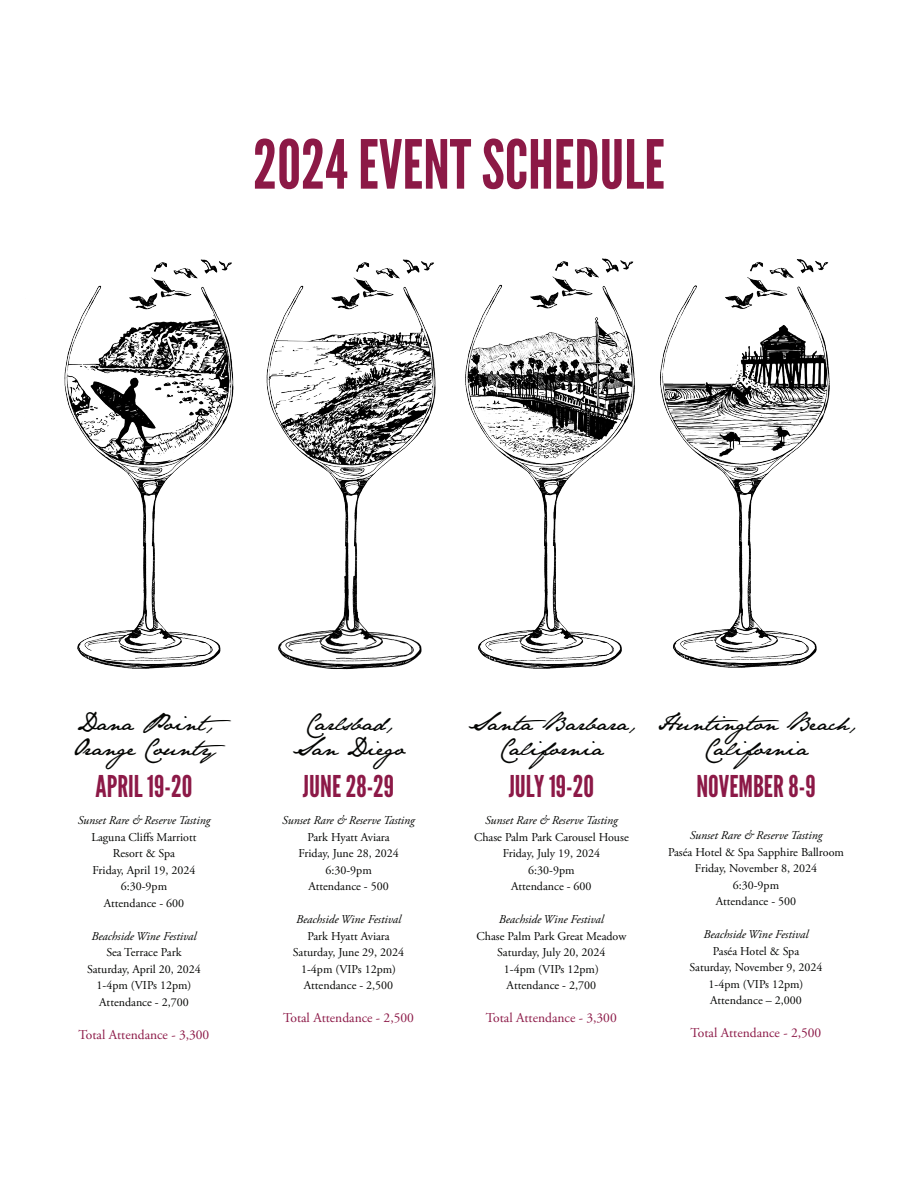
<style>
.page{position:relative;width:918px;height:1188px;background:#fff}
.page>*{position:absolute;margin:0;border:0;box-sizing:border-box;transform-origin:0 0}
.t1{font:67.5px "League Gothic";color:#8c1946}
.t2{font:30px "League Gothic";color:#8c1947}
.t3{font:21px "Jane Austen";color:#040503}
.t4{font:13.5px "Adobe Garamond Pro";color:#8c1947}
.t5{font:12px/16.5px "Adobe Garamond Pro";color:#040503;text-align:center}
.t6{font:italic 12px "Adobe Garamond Pro";color:#040503}
</style>
<div class="page">
<img style="left:64px;top:260px;width:372px;height:410px">
<img style="left:466px;top:259px;width:169px;height:409px">
<img style="left:661px;top:259px;width:168px;height:409px">
<p class="t1" style="left:253px;top:124px;width:413px">2024 EVENT SCHEDULE</p>
<p class="t3" style="left:76px;top:710px;width:157px">Dana Point,</p>
<p class="t3" style="left:73px;top:736px;width:154px">Orange County</p>
<p class="t2" style="left:96px;top:769px;width:98px">APRIL 19-20</p>
<p class="t6" style="left:78px;top:813px;width:134px">Sunset Rare &amp; Reserve Tasting</p>
<p class="t5" style="left:91px;top:829px;width:106px">Laguna Cliffs Marriott<br>Resort &amp; Spa</p>
<p class="t5" style="left:93px;top:862px;width:104px">Friday, April 19, 2024</p>
<p class="t5" style="left:121px;top:879px;width:48px">6:30-9pm</p>
<p class="t5" style="left:104px;top:895px;width:82px">Attendance - 600</p>
<p class="t6" style="left:91px;top:929px;width:106px">Beachside Wine Festival</p>
<p class="t5" style="left:106px;top:945px;width:77px">Sea Terrace Park</p>
<p class="t5" style="left:87px;top:961px;width:115px">Saturday, April 20, 2024</p>
<p class="t5" style="left:97px;top:978px;width:96px">1-4pm (VIPs 12pm)</p>
<p class="t5" style="left:99px;top:994px;width:91px">Attendance - 2,700</p>
<p class="t4" style="left:79px;top:1027px;width:132px">Total Attendance - 3,300</p>
<p class="t3" style="left:305px;top:710px;width:89px">Carlsbad,</p>
<p class="t3" style="left:292px;top:736px;width:117px">San Diego</p>
<p class="t2" style="left:303px;top:769px;width:93px">JUNE 28-29</p>
<p class="t6" style="left:282px;top:813px;width:134px">Sunset Rare &amp; Reserve Tasting</p>
<p class="t5" style="left:307px;top:829px;width:84px">Park Hyatt Aviara</p>
<p class="t5" style="left:299px;top:846px;width:102px">Friday, June 28, 2024</p>
<p class="t5" style="left:325px;top:862px;width:48px">6:30-9pm</p>
<p class="t5" style="left:308px;top:879px;width:82px">Attendance - 500</p>
<p class="t6" style="left:296px;top:912px;width:106px">Beachside Wine Festival</p>
<p class="t5" style="left:307px;top:928px;width:84px">Park Hyatt Aviara</p>
<p class="t5" style="left:293px;top:945px;width:113px">Saturday, June 29, 2024</p>
<p class="t5" style="left:301px;top:961px;width:96px">1-4pm (VIPs 12pm)</p>
<p class="t5" style="left:304px;top:978px;width:91px">Attendance - 2,500</p>
<p class="t4" style="left:283px;top:1010px;width:132px">Total Attendance - 2,500</p>
<p class="t3" style="left:468px;top:710px;width:168px">Santa Barbara,</p>
<p class="t3" style="left:499px;top:736px;width:106px">California</p>
<p class="t2" style="left:509px;top:769px;width:87px">JULY 19-20</p>
<p class="t6" style="left:485px;top:813px;width:134px">Sunset Rare &amp; Reserve Tasting</p>
<p class="t5" style="left:474px;top:829px;width:156px">Chase Palm Park Carousel House</p>
<p class="t5" style="left:503px;top:846px;width:99px">Friday, July 19, 2024</p>
<p class="t5" style="left:528px;top:862px;width:48px">6:30-9pm</p>
<p class="t5" style="left:511px;top:879px;width:82px">Attendance - 600</p>
<p class="t6" style="left:499px;top:912px;width:106px">Beachside Wine Festival</p>
<p class="t5" style="left:477px;top:928px;width:151px">Chase Palm Park Great Meadow</p>
<p class="t5" style="left:497px;top:945px;width:110px">Saturday, July 20, 2024</p>
<p class="t5" style="left:504px;top:961px;width:96px">1-4pm (VIPs 12pm)</p>
<p class="t5" style="left:507px;top:978px;width:91px">Attendance - 2,700</p>
<p class="t4" style="left:486px;top:1010px;width:132px">Total Attendance - 3,300</p>
<p class="t3" style="left:657px;top:710px;width:200px">Huntington Beach,</p>
<p class="t3" style="left:704px;top:736px;width:106px">California</p>
<p class="t2" style="left:696px;top:769px;width:121px">NOVEMBER 8-9</p>
<p class="t6" style="left:690px;top:828px;width:134px">Sunset Rare &amp; Reserve Tasting</p>
<p class="t5" style="left:668px;top:844px;width:177px">Paséa Hotel &amp; Spa Sapphire Ballroom</p>
<p class="t5" style="left:695px;top:861px;width:124px">Friday, November 8, 2024</p>
<p class="t5" style="left:733px;top:877px;width:48px">6:30-9pm</p>
<p class="t5" style="left:716px;top:894px;width:82px">Attendance - 500</p>
<p class="t6" style="left:704px;top:927px;width:106px">Beachside Wine Festival</p>
<p class="t5" style="left:713px;top:943px;width:88px">Paséa Hotel &amp; Spa</p>
<p class="t5" style="left:689px;top:960px;width:135px">Saturday, November 9, 2024</p>
<p class="t5" style="left:709px;top:976px;width:96px">1-4pm (VIPs 12pm)</p>
<p class="t5" style="left:710px;top:993px;width:93px">Attendance – 2,000</p>
<p class="t4" style="left:691px;top:1025px;width:132px">Total Attendance - 2,500</p>
</div>
